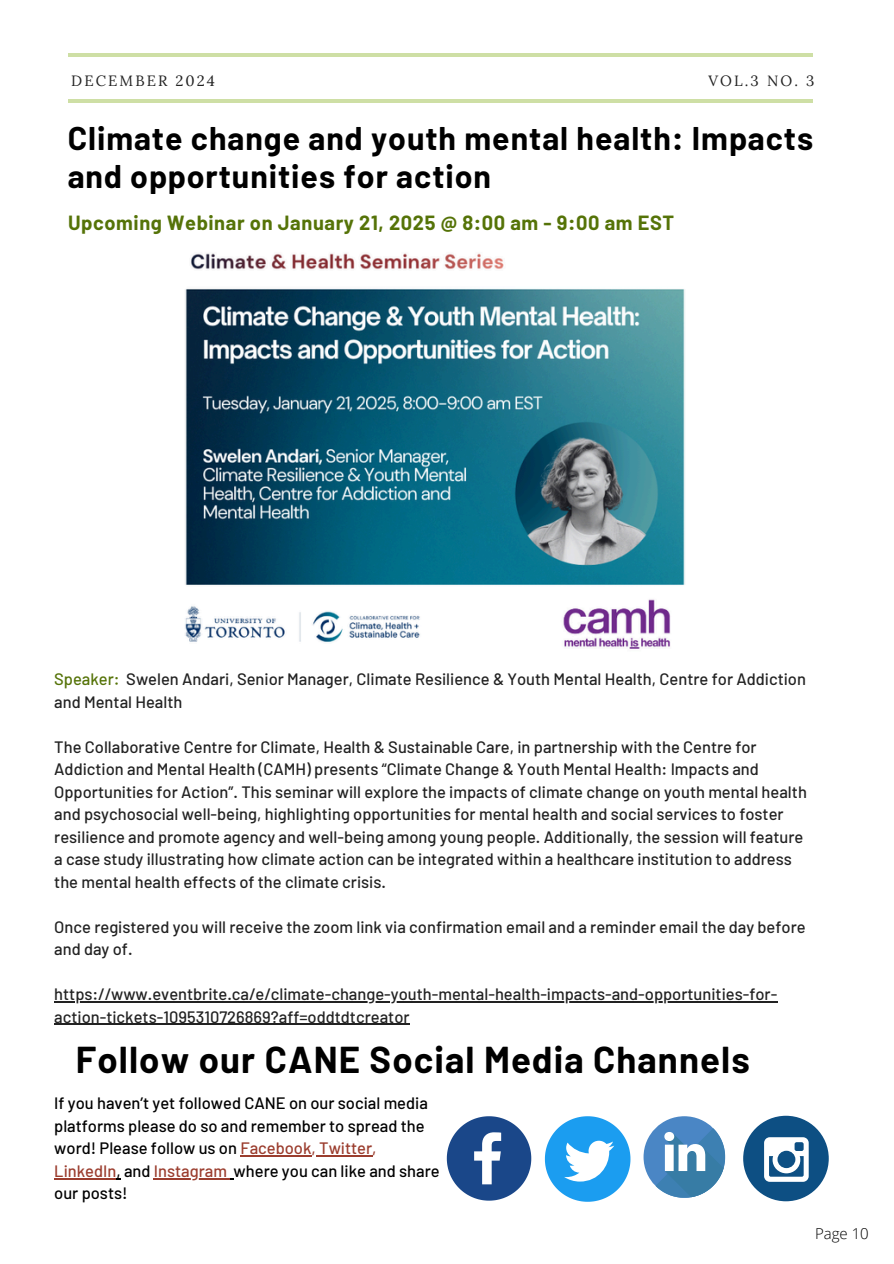
<style>
.page{position:relative;width:894px;height:1264px;background:#fff}
.page>*{position:absolute;margin:0;border:0;box-sizing:border-box;transform-origin:0 0}
.t1{font:700 36.45px "Barlow";letter-spacing:.03em;color:#000}
.t2{font:700 31.95px/38.2px "Barlow";letter-spacing:.03em;color:#000}
.t3{font:700 19.95px "Barlow";letter-spacing:.03em;color:#557308}
.t4{font:500 16.5px/22.5px "Barlow";color:#222}
.t5{font:500 16.5px/22.5px "Barlow";color:#000}
.t6{font:300 15px "Open Sans";color:#000}
.t7{font:14.85px "Lora";letter-spacing:.14em;color:#222}
.s1{color:#557308}
.s2{color:#9b3d2e}
</style>
<div class="page">
<hr style="left:68px;top:99px;width:744px;height:3px;background:#9ebf4b">
<hr style="left:69px;top:53px;width:743px;height:4px;background:#cedfa5">
<svg style="left:446px;top:1116px;width:85px;height:84px"></svg>
<svg style="left:544px;top:1116px;width:86px;height:85px"></svg>
<div style="left:643px;top:1116px;width:82px;height:81px;background:#4a86c5;border-radius:50%"></div>
<svg style="left:655px;top:1128px;width:71px;height:70px"></svg>
<div style="left:743px;top:1115px;width:85px;height:86px;background:#0d4f83;border-radius:50%"></div>
<svg style="left:764px;top:1137px;width:44px;height:44px"></svg>
<img style="left:185px;top:253px;width:500px;height:396px">
<hr style="left:54px;top:1001px;width:723px;height:1px;background:#222">
<hr style="left:54px;top:1023px;width:355px;height:1px;background:#222">
<hr style="left:240px;top:1155px;width:71px;height:1px;background:#9b3d2e">
<hr style="left:316px;top:1155px;width:56px;height:1px;background:#9b3d2e">
<hr style="left:54px;top:1178px;width:62px;height:1px;background:#9b3d2e">
<hr style="left:154px;top:1178px;width:73px;height:1px;background:#9b3d2e">
<h4 class="t7" style="left:71px;top:71px;width:145px">DECEMBER 2024</h4>
<h4 class="t7" style="left:708px;top:71px;width:107px">VOL.3 NO. 3</h4>
<h3 class="t2" style="left:68px;top:118px;width:746px">Climate change and youth mental health: Impacts and opportunities for action</h3>
<p class="t3" style="left:68px;top:210px;width:607px">Upcoming Webinar on January 21, 2025 @ 8:00 am - 9:00 am EST</p>
<h5 class="t4" style="left:54px;top:667px;width:753px"><span class="s1">Speaker:</span> Swelen Andari, Senior Manager, Climate Resilience &amp; Youth Mental Health, Centre for Addiction and Mental Health</h5>
<h5 class="t4" style="left:54px;top:734px;width:754px">The Collaborative Centre for Climate, Health &amp; Sustainable Care, in partnership with the Centre for Addiction and Mental Health (CAMH) presents “Climate Change &amp; Youth Mental Health: Impacts and Opportunities for Action”. This seminar will explore the impacts of climate change on youth mental health and psychosocial well-being, highlighting opportunities for mental health and social services to foster resilience and promote agency and well-being among young people. Additionally, the session will feature a case study illustrating how climate action can be integrated within a healthcare institution to address the mental health effects of the climate crisis.</h5>
<h5 class="t4" style="left:54px;top:914px;width:752px">Once registered you will receive the zoom link via confirmation email and a reminder email the day before and day of.</h5>
<h5 class="t4" style="left:54px;top:982px;width:724px">https://www.eventbrite.ca/e/climate-change-youth-mental-health-impacts-and-opportunities-for&shy;action-tickets-1095310726869?aff=oddtdtcreator</h5>
<h1 class="t1" style="left:76px;top:1036px;width:675px">Follow our CANE Social Media Channels</h1>
<h5 class="t5" style="left:54px;top:1091px;width:387px">If you haven’t yet followed CANE on our social media platforms please do so and remember to spread the word! Please follow us on <span class="s2">Facebook, Twitter, LinkedIn</span>, and <span class="s2">Instagram</span> where you can like and share</h5>
<p class="t5" style="left:54px;top:1181px;width:75px">our posts!</p>
<h2 class="t6" style="left:814px;top:1222px;width:55px">Page 10</h2>
</div>
